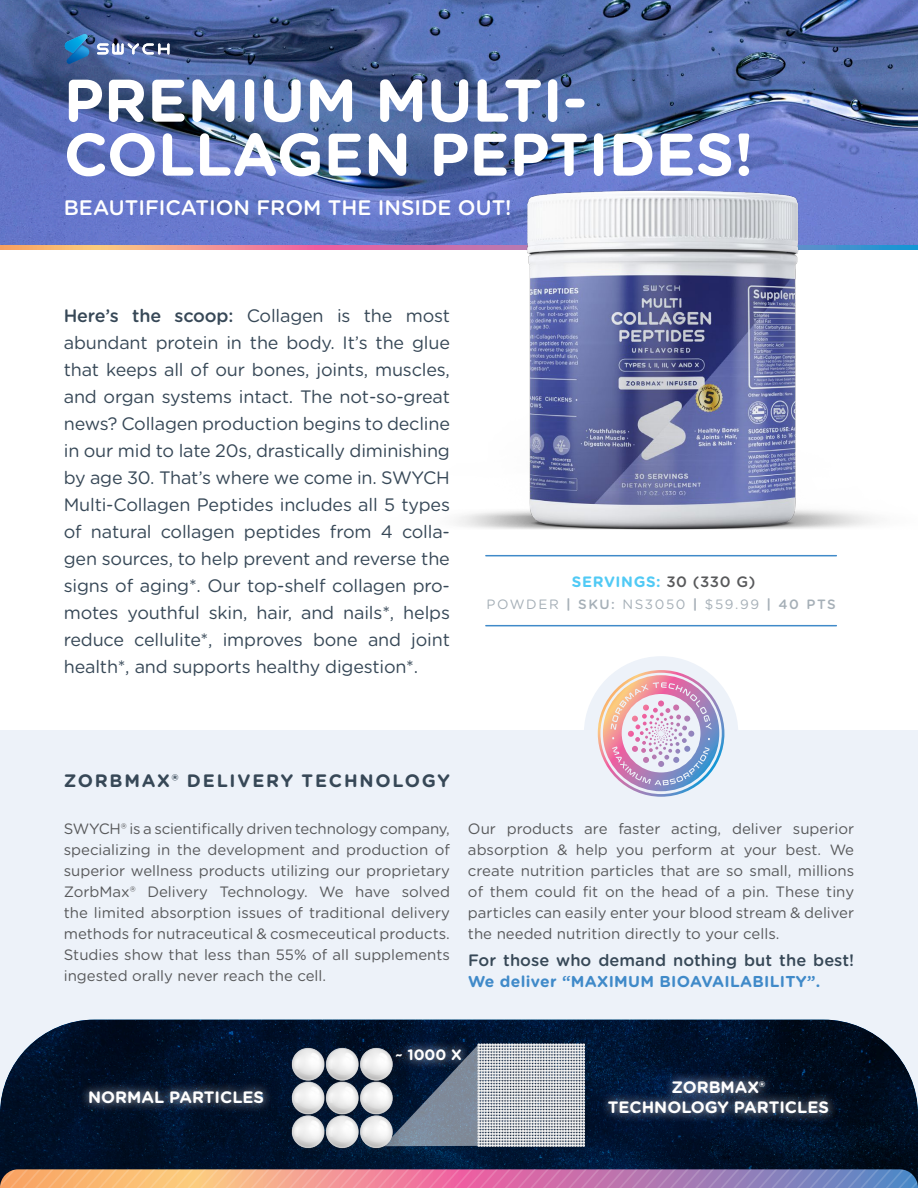
<style>
.page{position:relative;width:918px;height:1188px;background:#fff}
.page>*{position:absolute;margin:0;border:0;box-sizing:border-box;transform-origin:0 0}
.t1{font:700 60px/54px "Gotham Rounded";color:#fff}
.t2{font:500 21px "Gotham Rounded";color:#fff}
.t3{font:18px/27px "Gotham Rounded";letter-spacing:-.01em;color:#374857;text-align:justify}
.t4{font:700 18px "Gotham Rounded";letter-spacing:.1em;color:#374857}
.t5{font:700 16.5px/19.8px "Gotham Rounded";color:#fff;text-align:center}
.t6{font:500 16.5px "Gotham Rounded";color:#374857}
.t7{font:700 15.75px "Gotham Rounded";letter-spacing:.02em;color:#408ac9}
.t8{font:15px/21px "Gotham Rounded";color:#58595b;text-align:justify}
.t9{font:700 15px "Gotham Rounded";letter-spacing:.04em;color:#51caf5}
.t10{font:700 15px "Gotham Rounded";color:#fff}
.t11{font:13.5px "Gotham Rounded";letter-spacing:.12em;color:#a5afb7}
.s1{font-weight:500}
.s2{font-weight:500;color:#58595b}
.s3{font-weight:700}
</style>
<div class="page">
<div style="left:584px;top:656px;width:154px;height:155px;background:#edf2f9;border-radius:50%"></div>
<div style="left:0;top:731px;width:918px;height:457px;background:#edf2f9"></div>
<img style="left:0;top:1020px;width:918px;height:149px">
<img style="left:0;top:0;width:918px;height:245px">
<svg style="left:0;top:245px;width:356px;height:4px"></svg>
<div style="left:80px;top:1082px;width:193px;height:31px;background:#fff;opacity:.75"></div>
<div style="left:599px;top:1072px;width:238px;height:51px;background:#fff;opacity:.75"></div>
<div style="left:387px;top:1040px;width:83px;height:30px;background:#fff;opacity:.75"></div>
<svg style="left:401px;top:1044px;width:67px;height:102px;background:#4f5f75"></svg>
<img style="left:468px;top:1032px;width:126px;height:126px">
<div style="left:290px;top:1046px;width:117px;height:116px;background:#231f20;opacity:.1"></div>
<img style="left:281px;top:1036px;width:120px;height:124px">
<svg style="left:0;top:1169px;width:918px;height:19px;background:#c88d9b"></svg>
<svg style="left:598px;top:670px;width:126px;height:127px"></svg>
<hr style="left:486px;top:625px;width:350px;height:1px;background:#408ac9">
<hr style="left:486px;top:555px;width:350px;height:1px;background:#408ac9">
<svg style="left:97px;top:43px;width:73px;height:12px"></svg>
<svg style="left:64px;top:34px;width:26px;height:30px"></svg>
<img style="left:67px;top:45px;width:19px;height:17px">
<img style="left:356px;top:62px;width:562px;height:468px">
<h1 class="t1" style="left:64px;top:71px;width:691px">PREMIUM MULTI-<br>COLLAGEN PEPTIDES!</h1>
<h2 class="t2" style="left:64px;top:193px;width:449px">BEAUTIFICATION FROM THE INSIDE OUT!</h2>
<p class="t3" style="left:64px;top:301px;width:388px"><span class="s1">Here’s the scoop:</span> Collagen is the most abundant protein in the body. It’s the glue that keeps all of our bones, joints, muscles, and organ systems intact. The not-so-great news? Collagen production begins to decline in our mid to late 20s, drastically diminishing by age 30. That’s where we come in. SWYCH Multi-Collagen Peptides includes all 5 types of natural collagen peptides from 4 colla&shy;gen sources, to help prevent and reverse the signs of aging*. Our top-shelf collagen pro&shy;motes youthful skin, hair, and nails*, helps reduce cellulite*, improves bone and joint health*, and supports healthy digestion*.</p>
<p class="t9" style="left:572px;top:571px;width:185px">SERVINGS: <span class="s2">30 (330 G)</span></p>
<p class="t11" style="left:486px;top:595px;width:351px">POWDER <span class="s3">|</span> <span class="s1">SKU:</span> NS3050 <span class="s3">|</span> $59.99 <span class="s3">|</span> <span class="s1">40 PTS</span></p>
<p class="t4" style="left:64px;top:768px;width:388px">ZORBMAX® DELIVERY TECHNOLOGY</p>
<p class="t8" style="left:64px;top:818px;width:388px">SWYCH® is a scientifically driven technology company, specializing in the development and production of superior wellness products utilizing our proprietary ZorbMax® Delivery Technology. We have solved the limited absorption issues of traditional delivery methods for nutraceutical &amp; cosmeceutical products.<br>Studies show that less than 55% of all supplements ingested orally never reach the cell.</p>
<p class="t8" style="left:468px;top:818px;width:388px">Our products are faster acting, deliver superior absorption &amp; help you perform at your best. We create nutrition particles that are so small, millions of them could fit on the head of a pin. These tiny particles can easily enter your blood stream &amp; deliver the needed nutrition directly to your cells.</p>
<p class="t6" style="left:468px;top:948px;width:388px">For those who demand nothing but the best!</p>
<p class="t7" style="left:468px;top:970px;width:354px">We deliver “MAXIMUM BIOAVAILABILITY”.</p>
<p class="t10" style="left:395px;top:1044px;width:68px">~ 1000 X</p>
<p class="t5" style="left:88px;top:1087px;width:178px">NORMAL PARTICLES</p>
<p class="t5" style="left:608px;top:1077px;width:223px">ZORBMAX®<br>TECHNOLOGY PARTICLES</p>
</div>
